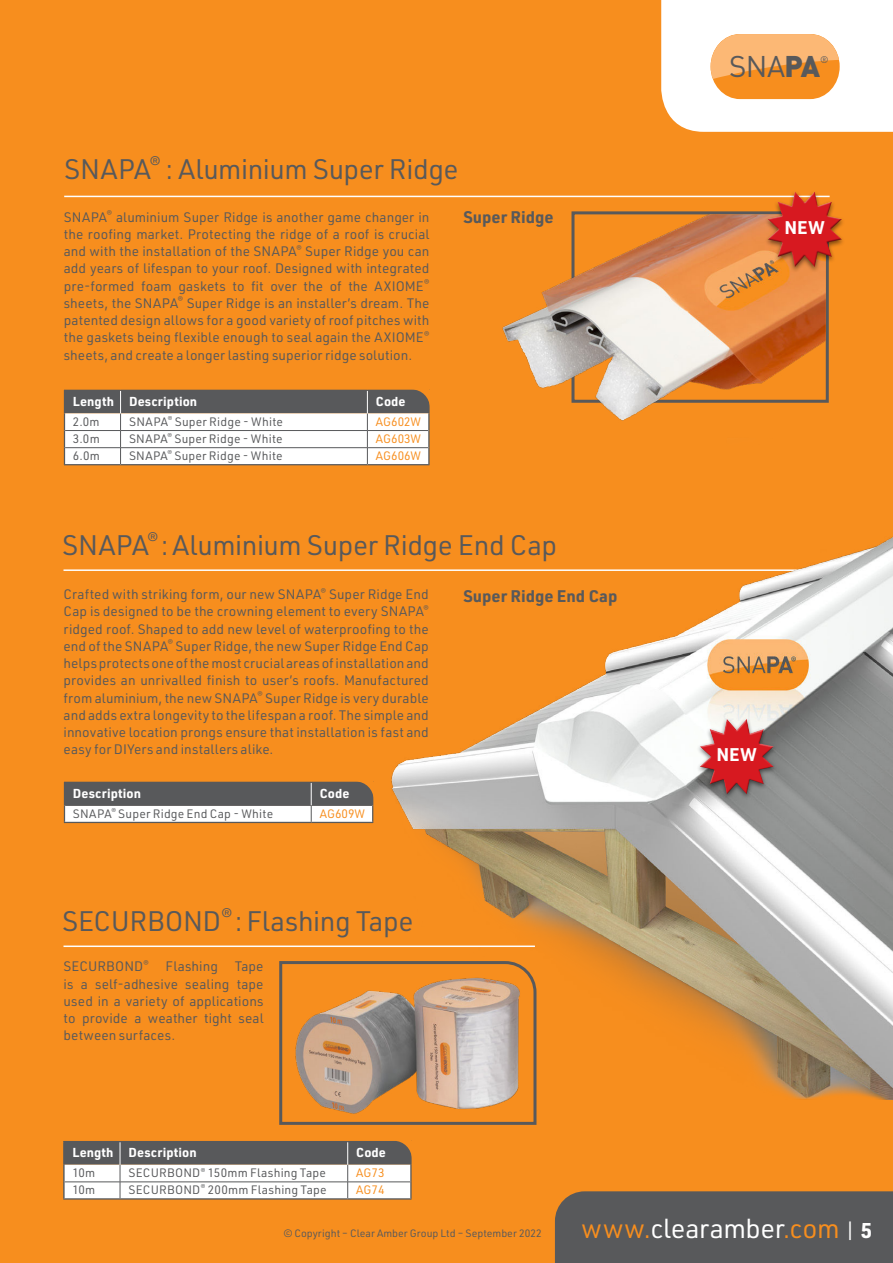
<style>
.page{position:relative;width:893px;height:1263px;background:#fff}
.page>*{position:absolute;margin:0;border:0;box-sizing:border-box;transform-origin:0 0}
.t1{font:29.55px "DIN";color:#58595b}
.t2{font:27.75px "URWDIN";letter-spacing:-.015em;color:#58595b}
.t3{font:27px "URWDIN";letter-spacing:-.005em;color:#fff}
.t4{font:700 18px "URWDIN";letter-spacing:.015em;color:#fff}
.t5{font:700 16.5px "URWDIN";color:#58595b}
.t6{font:13.5px/17.2px "URWDIN";letter-spacing:.005em;color:#58595b;text-align:justify}
.t7{font:700 12.75px "URWDIN";letter-spacing:.01em;color:#fff}
.t8{font:12px "URWDIN";letter-spacing:.015em;color:#58595b}
.t9{font:12px "URWDIN";color:#f78e1e}
.t10{font:10.5px "URWDIN";color:#58595b}
.t11{font:9.6px "DIN";color:#58595b}
.s1{font-weight:900}
.s2{color:#f78e1e}
.s3{font-size:21px}
.s4{font-weight:700;font-size:21px}
</style>
<div class="page">
<img style="left:0;top:0;width:893px;height:1263px">
<h2 class="t2" style="left:64px;top:155px;width:396px">SNAPA<sup>®</sup> : Aluminium Super Ridge</h2>
<p class="t6" style="left:64px;top:209px;width:367px">SNAPA<sup>®</sup> aluminium Super Ridge is another game changer in the roofing market. Protecting the ridge of a roof is crucial and with the installation of the SNAPA<sup>®</sup> Super Ridge you can add years of lifespan to your roof. Designed with integrated pre-formed foam gaskets to fit over the of the AXIOME<sup>® </sup>sheets, the SNAPA<sup>®</sup> Super Ridge is an installer’s dream. The patented design allows for a good variety of roof pitches with the gaskets being flexible enough to seal again the AXIOME<sup>® </sup>sheets, and create a longer lasting superior ridge solution.</p>
<p class="t7" style="left:73px;top:394px;width:126px">Length Description</p>
<p class="t7" style="left:376px;top:394px;width:31px">Code</p>
<p class="t8" style="left:73px;top:416px;width:28px">2.0m</p>
<p class="t8" style="left:129px;top:416px;width:155px">SNAPA<sup>®</sup> Super Ridge - White</p>
<p class="t9" style="left:376px;top:416px;width:47px">AG602W</p>
<p class="t8" style="left:73px;top:433px;width:28px">3.0m</p>
<p class="t8" style="left:129px;top:433px;width:155px">SNAPA<sup>®</sup> Super Ridge - White</p>
<p class="t9" style="left:376px;top:433px;width:47px">AG603W</p>
<p class="t8" style="left:73px;top:450px;width:28px">6.0m</p>
<p class="t8" style="left:129px;top:450px;width:155px">SNAPA<sup>®</sup> Super Ridge - White</p>
<p class="t9" style="left:376px;top:450px;width:47px">AG606W</p>
<p class="t5" style="left:463px;top:209px;width:92px">Super Ridge</p>
<h2 class="t2" style="left:62px;top:531px;width:496px">SNAPA<sup>®</sup> : Aluminium Super Ridge End Cap</h2>
<p class="t6" style="left:64px;top:586px;width:367px">Crafted with striking form, our new SNAPA<sup>®</sup> Super Ridge End Cap is designed to be the crowning element to every SNAPA<sup>® </sup>ridged roof. Shaped to add new level of waterproofing to the end of the SNAPA<sup>®</sup> Super Ridge, the new Super Ridge End Cap helps protects one of the most crucial areas of installation and provides an unrivalled finish to user’s roofs. Manufactured from aluminium, the new SNAPA<sup>®</sup> Super Ridge is very durable and adds extra longevity to the lifespan a roof. The simple and innovative location prongs ensure that installation is fast and easy for DIYers and installers alike.</p>
<p class="t7" style="left:73px;top:786px;width:70px">Description</p>
<p class="t7" style="left:320px;top:786px;width:31px">Code</p>
<p class="t8" style="left:73px;top:808px;width:202px">SNAPA<sup>®</sup> Super Ridge End Cap - White</p>
<p class="t9" style="left:320px;top:808px;width:47px">AG609W</p>
<h2 class="t2" style="left:62px;top:907px;width:353px">SECURBOND<sup>®</sup> : Flashing Tape</h2>
<p class="t6" style="left:64px;top:958px;width:202px">SECURBOND<sup>®</sup> Flashing Tape is a self-adhesive sealing tape used in a variety of applications to provide a weather tight seal between surfaces.</p>
<p class="t5" style="left:463px;top:587px;width:155px">Super Ridge End Cap</p>
<p class="t7" style="left:72px;top:1146px;width:126px">Length Description</p>
<p class="t7" style="left:356px;top:1146px;width:31px">Code</p>
<p class="t8" style="left:72px;top:1167px;width:24px">10m</p>
<p class="t8" style="left:129px;top:1167px;width:199px">SECURBOND<sup>®</sup> 150mm Flashing Tape</p>
<p class="t9" style="left:356px;top:1167px;width:30px">AG73</p>
<p class="t8" style="left:72px;top:1184px;width:24px">10m</p>
<p class="t8" style="left:129px;top:1184px;width:200px">SECURBOND<sup>®</sup> 200mm Flashing Tape</p>
<p class="t9" style="left:356px;top:1184px;width:30px">AG74</p>
<h1 class="t1" style="left:729px;top:50px;width:92px">SNA<span class="s1">PA</span></h1>
<p class="t11" style="left:820px;top:54px;width:10px">®</p>
<h3 class="t4" style="left:784px;top:218px;width:42px">NEW</h3>
<h3 class="t4" style="left:716px;top:745px;width:42px">NEW</h3>
<p class="t10" style="left:284px;top:1228px;width:260px">© Copyright – Clear Amber Group Ltd – September 2022</p>
<h3 class="t3" style="left:581px;top:1214px;width:292px"><span class="s2">www.</span>clearamber<span class="s2">.com</span> <span class="s3">|</span> <span class="s4">5</span></h3>
</div>
